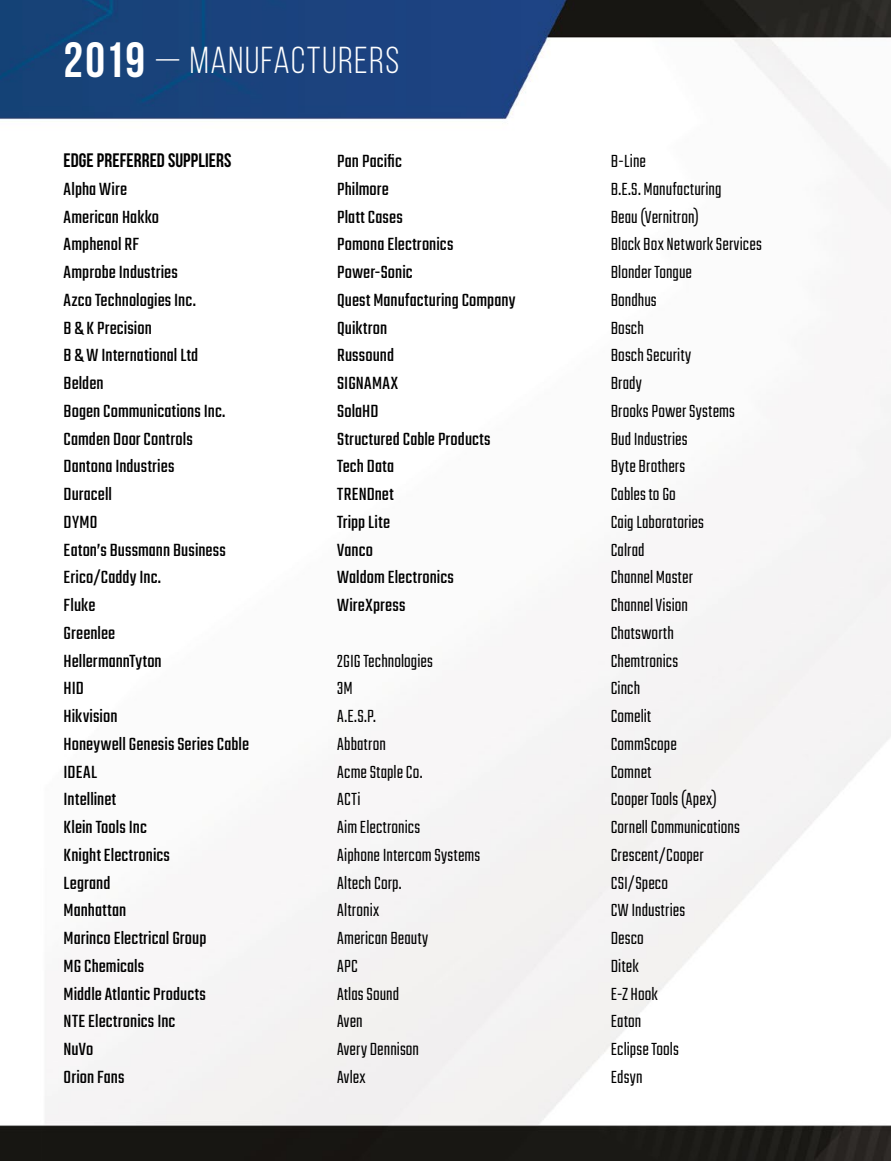
<style>
.page{position:relative;width:891px;height:1161px;background:#fff}
.page>*{position:absolute;margin:0;border:0;box-sizing:border-box;transform-origin:0 0}
.t1{font:37.5px "Bebas Neue";letter-spacing:.045em;color:#fff}
.t2{font:19.5px/27.8px "Teko";letter-spacing:.005em;color:#000}
.t3{font:300 19.5px/27.8px "Teko";letter-spacing:.005em;color:#000}
.t4{font:700 19.5px "Bebas Neue";letter-spacing:.005em;color:#000}
.s1{font-weight:700;font-size:49.5px}
</style>
<div class="page">
<img style="left:0;top:0;width:891px;height:1161px">
<h1 class="t1" style="left:64px;top:40px;width:337px"><span class="s1">2019</span> — MANUFACTURERS</h1>
<p class="t4" style="left:64px;top:150px;width:169px">EDGE PREFERRED SUPPLIERS</p>
<p class="t2" style="left:64px;top:176px;width:187px">Alpha Wire<br>American Hakko<br>Amphenol RF<br>Amprobe Industries<br>Azco Technologies Inc.<br>B &amp; K Precision<br>B &amp; W International Ltd<br>Belden<br>Bogen Communications Inc.<br>Camden Door Controls<br>Dantona Industries<br>Duracell<br>DYMO<br>Eaton’s Bussmann Business<br>Erico/Caddy Inc.<br>Fluke<br>Greenlee<br>HellermannTyton<br>HID<br>Hikvision<br>Honeywell Genesis Series Cable<br>IDEAL<br>Intellinet<br>Klein Tools Inc<br>Knight Electronics<br>Legrand<br>Manhattan<br>Marinco Electrical Group<br>MG Chemicals<br>Middle Atlantic Products<br>NTE Electronics Inc<br>NuVo<br>Orion Fans</p>
<p class="t2" style="left:337px;top:149px;width:180px">Pan Pacific<br>Philmore<br>Platt Cases<br>Pomona Electronics<br>Power-Sonic<br>Quest Manufacturing Company<br>Quiktron<br>Russound<br>SIGNAMAX<br>SolaHD<br>Structured Cable Products<br>Tech Data<br>TRENDnet<br>Tripp Lite<br>Vanco<br>Waldom Electronics<br>WireXpress</p>
<p class="t3" style="left:337px;top:648px;width:145px">2GIG Technologies<br>3M<br>A.E.S.P.<br>Abbatron<br>Acme Staple Co.<br>ACTi<br>Aim Electronics<br>Aiphone Intercom Systems<br>Altech Corp.<br>Altronix<br>American Beauty<br>APC<br>Atlas Sound<br>Aven<br>Avery Dennison<br>Avlex</p>
<p class="t3" style="left:611px;top:148px;width:153px">B-Line<br>B.E.S. Manufacturing<br>Beau (Vernitron)<br>Black Box Network Services<br>Blonder Tongue<br>Bondhus<br>Bosch<br>Bosch Security<br>Brady<br>Brooks Power Systems<br>Bud Industries<br>Byte Brothers<br>Cables to Go<br>Caig Laboratories<br>Calrad<br>Channel Master<br>Channel Vision<br>Chatsworth<br>Chemtronics<br>Cinch<br>Comelit<br>CommScope<br>Comnet<br>Cooper Tools (Apex)<br>Cornell Communications<br>Crescent/Cooper<br>CSI/Speco<br>CW Industries<br>Desco<br>Ditek<br>E-Z Hook<br>Eaton<br>Eclipse Tools<br>Edsyn</p>
</div>
